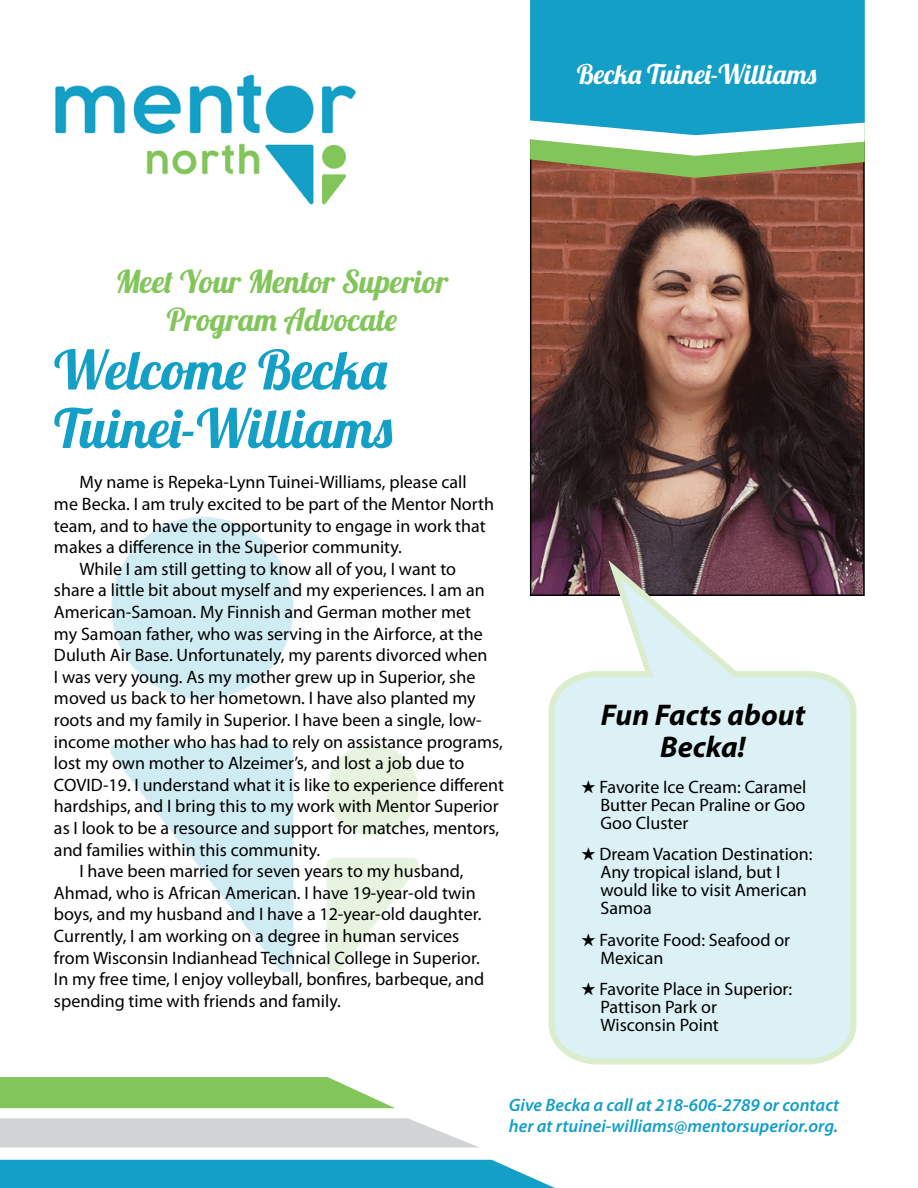
<style>
.page{position:relative;width:918px;height:1188px;background:#fff}
.page>*{position:absolute;margin:0;border:0;box-sizing:border-box;transform-origin:0 0}
.t1{font:54px/58.5px "Lobster";color:#139fc6}
.t2{font:31.5px/37.8px "Lobster";color:#82c55b;text-align:center}
.t3{font:italic 700 30px/31.5px "Myriad Pro";color:#000;text-align:center}
.t4{font:27px "Lobster";color:#fff}
.t5{font:18px/18px "Myriad Pro";color:#000}
.t6{font:italic 600 18px/21.6px "Myriad Pro";color:#139fc6}
</style>
<div class="page">
<img style="left:110px;top:517px;width:309px;height:455px">
<img style="left:533px;top:178px;width:329px;height:415px">
<img style="left:55px;top:74px;width:301px;height:131px">
<svg style="left:530px;top:156px;width:335px;height:22px;background:#8a9750"></svg>
<svg style="left:530px;top:135px;width:335px;height:21px"></svg>
<div style="left:530px;top:0;width:335px;height:135px;background:#139fc6"></div>
<svg style="left:0;top:1077px;width:395px;height:31px;background:#8cca69"></svg>
<svg style="left:0;top:1118px;width:478px;height:29px;background:#d4d6d7"></svg>
<div style="left:0;top:1160px;width:555px;height:28px;background:#139fc6"></div>
<svg style="left:546px;top:551px;width:314px;height:514px;background:#d6e3e6"></svg>
<h3 class="t4" style="left:577px;top:57px;width:242px">Becka Tuinei-Williams</h3>
<h2 class="t2" style="left:116px;top:262px;width:334px">Meet Your Mentor Superior<br>Program Advocate</h2>
<h1 class="t1" style="left:54px;top:340px;width:341px">Welcome Becka<br>Tuinei-Williams</h1>
<p class="t5" style="left:80px;top:473px;width:389px">My name is Repeka-Lynn Tuinei-Williams, please call</p>
<p class="t5" style="left:54px;top:495px;width:442px">me Becka. I am truly excited to be part of the Mentor North</p>
<p class="t5" style="left:54px;top:516px;width:433px">team, and to have the opportunity to engage in work that</p>
<p class="t5" style="left:54px;top:538px;width:349px">makes a difference in the Superior community.</p>
<p class="t5" style="left:80px;top:559px;width:378px">While I am still getting to know all of you, I want to</p>
<p class="t5" style="left:54px;top:581px;width:432px">share a little bit about myself and my experiences. I am an</p>
<p class="t5" style="left:54px;top:603px;width:419px">American-Samoan. My Finnish and German mother met</p>
<p class="t5" style="left:54px;top:624px;width:430px">my Samoan father, who was serving in the Airforce, at the</p>
<p class="t5" style="left:54px;top:646px;width:435px">Duluth Air Base. Unfortunately, my parents divorced when</p>
<p class="t5" style="left:54px;top:667px;width:423px">I was very young. As my mother grew up in Superior, she</p>
<p class="t5" style="left:54px;top:689px;width:423px">moved us back to her hometown. I have also planted my</p>
<p class="t5" style="left:54px;top:711px;width:429px">roots and my family in Superior. I have been a single, low-</p>
<p class="t5" style="left:54px;top:732px;width:450px">income mother who has had to rely on assistance programs,</p>
<p class="t5" style="left:54px;top:754px;width:412px">lost my own mother to Alzeimer’s, and lost a job due to</p>
<p class="t5" style="left:54px;top:775px;width:452px">COVID-19. I understand what it is like to experience different</p>
<p class="t5" style="left:54px;top:797px;width:446px">hardships, and I bring this to my work with Mentor Superior</p>
<p class="t5" style="left:54px;top:819px;width:447px">as I look to be a resource and support for matches, mentors,</p>
<p class="t5" style="left:54px;top:840px;width:268px">and families within this community.</p>
<p class="t5" style="left:80px;top:862px;width:385px">I have been married for seven years to my husband,</p>
<p class="t5" style="left:54px;top:883px;width:423px">Ahmad, who is African American. I have 19-year-old twin</p>
<p class="t5" style="left:54px;top:905px;width:429px">boys, and my husband and I have a 12-year-old daughter.</p>
<p class="t5" style="left:54px;top:927px;width:407px">Currently, I am working on a degree in human services</p>
<p class="t5" style="left:54px;top:948px;width:427px">from Wisconsin Indianhead Technical College in Superior.</p>
<p class="t5" style="left:54px;top:970px;width:432px">In my free time, I enjoy volleyball, bonfires, barbeque, and</p>
<p class="t5" style="left:54px;top:991px;width:288px">spending time with friends and family.</p>
<h3 class="t3" style="left:601px;top:699px;width:206px">Fun Facts about<br>Becka!</h3>
<p class="t5" style="left:601px;top:778px;width:207px;text-align:justify;text-indent:-19px">★ Favorite Ice Cream: Caramel Butter Pecan Praline or Goo Goo Cluster</p>
<p class="t5" style="left:601px;top:845px;width:213px;text-indent:-19px">★ Dream Vacation Destination:<br>Any tropical island, but I would like to visit American<br>Samoa</p>
<p class="t5" style="left:601px;top:931px;width:191px;text-indent:-19px">★ Favorite Food: Seafood or<br>Mexican</p>
<p class="t5" style="left:601px;top:980px;width:193px;text-indent:-19px">★ Favorite Place in Superior:<br>Pattison Park or<br>Wisconsin Point</p>
<p class="t6" style="left:509px;top:1094px;width:332px">Give Becka a call at 218-606-2789 or contact her at rtuinei-williams@mentorsuperior.org.</p>
</div>
